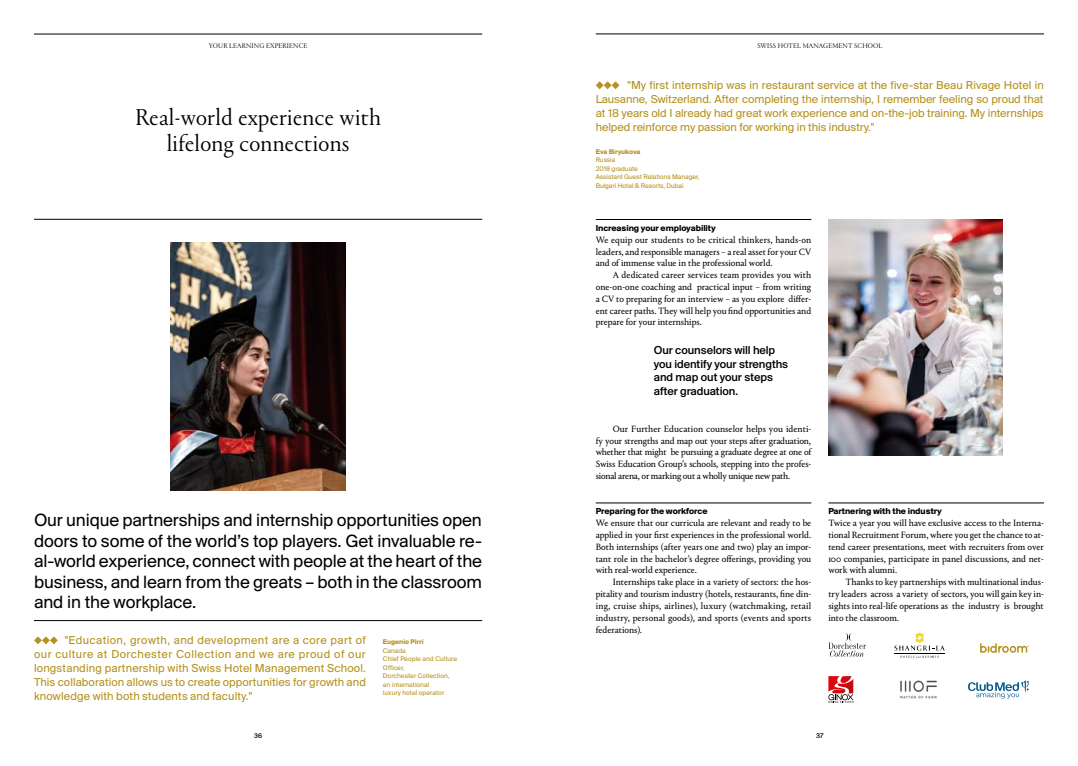
<style>
.page{position:relative;width:1078px;height:766px;background:#fff}
.page>*{position:absolute;margin:0;border:0;box-sizing:border-box;transform-origin:0 0}
.t1{font:300 24px/26px "Portrait";letter-spacing:.01em;color:#000;text-align:center}
.t2{font:18.5px/20.5px "Suisse BP Intl";letter-spacing:-.005em;color:#000;text-align:justify}
.t3{font:12px/14px "Suisse BP Intl";letter-spacing:-.005em;color:#b3901a;text-align:justify}
.t4{font:500 12px/13.5px "Suisse BP Intl";letter-spacing:-.005em;color:#000}
.t5{font:9.5px/11.8px "Portrait Text";letter-spacing:-.005em;color:#000;text-align:justify}
.t6{font:700 9px "Suisse BP Intl";letter-spacing:-.005em;color:#000}
.t7{font:7px/8.5px "Suisse BP Intl";letter-spacing:-.005em;color:#b3901a}
.t8{font:300 7px "Portrait";letter-spacing:.02em;color:#000}
.t9{font:700 7px "Suisse BP Intl";letter-spacing:-.005em;color:#b3901a}
.t10{font:500 7px "Suisse BP Intl";color:#000}
</style>
<div class="page">
<hr style="left:595px;top:34px;width:448px;height:1px;background:#000">
<hr style="left:34px;top:34px;width:448px;height:1px;background:#000">
<hr style="left:595px;top:219px;width:216px;height:1px;background:#000">
<img style="left:171px;top:243px;width:174px;height:247px">
<img style="left:828px;top:219px;width:174px;height:236px">
<hr style="left:595px;top:502px;width:216px;height:1px;background:#000">
<hr style="left:828px;top:502px;width:215px;height:1px;background:#000">
<svg style="left:595px;top:81px;width:24px;height:8px"></svg>
<hr style="left:34px;top:219px;width:448px;height:1px;background:#000">
<svg style="left:34px;top:636px;width:24px;height:8px"></svg>
<hr style="left:34px;top:620px;width:448px;height:1px;background:#000">
<svg style="left:828px;top:633px;width:37px;height:23px"></svg>
<svg style="left:894px;top:632px;width:50px;height:25px"></svg>
<hr style="left:894px;top:653px;width:50px;height:1px;background:#000">
<svg style="left:828px;top:676px;width:25px;height:26px"></svg>
<img style="left:899px;top:680px;width:38px;height:19px">
<svg style="left:980px;top:643px;width:48px;height:9px"></svg>
<svg style="left:968px;top:680px;width:61px;height:18px"></svg>
<p class="t8" style="left:209px;top:41px;width:100px">YOUR LEARNING EXPERIENCE</p>
<p class="t8" style="left:757px;top:41px;width:126px">SWISS HOTEL MANAGEMENT SCHOOL</p>
<h1 class="t1" style="left:135px;top:103px;width:247px">Real-world experience with lifelong connections</h1>
<p class="t2" style="left:34px;top:509px;width:449px">Our unique partnerships and internship opportunities open doors to some of the world’s top players. Get invaluable re&shy;al-world experience, connect with people at the heart of the business, and learn from the greats – both in the classroom and in the workplace.</p>
<p class="t3" style="left:34px;top:633px;width:333px;text-indent:31px">"Education, growth, and development are a core part of our culture at Dorchester Collection and we are proud of our longstanding partnership with Swiss Hotel Management School.<br>This collaboration allows us to create opportunities for growth and knowledge with both students and faculty."</p>
<p class="t9" style="left:383px;top:637px;width:42px">Eugenio Pirri</p>
<p class="t7" style="left:383px;top:646px;width:76px">Canada<br>Chief People and Culture<br>Officer,<br>Dorchester Collection, an international<br>luxury hotel operator</p>
<p class="t3" style="left:595px;top:78px;width:449px;text-indent:32px">"My first internship was in restaurant service at the five-star Beau Rivage Hotel in Lausanne, Switzerland. After completing the internship, I remember feeling so proud that at 18 years old I already had great work experience and on-the-job training. My internships helped reinforce my passion for working in this industry."</p>
<p class="t9" style="left:595px;top:147px;width:46px">Eva Biryukova</p>
<p class="t7" style="left:595px;top:155px;width:105px">Russia<br>2018 graduate<br>Assistant Guest Relations Manager,<br>Bulgari Hotel &amp; Resorts, Dubai</p>
<p class="t6" style="left:595px;top:223px;width:122px">Increasing your employability</p>
<p class="t5" style="left:595px;top:233px;width:217px">We equip our students to be critical thinkers, hands-on leaders, and responsible managers – a real asset for your CV and of immense value in the professional world.</p>
<p class="t5" style="left:595px;top:269px;width:217px;text-indent:17px">A dedicated career services team provides you with one-on-one coaching and practical input – from writing a CV to preparing for an interview – as you explore differ&shy;ent career paths. They will help you find opportunities and prepare for your internships.</p>
<p class="t4" style="left:653px;top:343px;width:136px">Our counselors will help you identify your strengths and map out your steps after graduation.</p>
<p class="t5" style="left:595px;top:422px;width:217px;text-indent:17px">Our Further Education counselor helps you identi&shy;fy your strengths and map out your steps after graduation, whether that might be pursuing a graduate degree at one of Swiss Education Group’s schools, stepping into the profes&shy;sional arena, or marking out a wholly unique new path.</p>
<p class="t6" style="left:595px;top:506px;width:113px">Preparing for the workforce</p>
<p class="t5" style="left:595px;top:516px;width:217px">We ensure that our curricula are relevant and ready to be applied in your first experiences in the professional world.<br>Both internships (after years one and two) play an impor&shy;tant role in the bachelor’s degree offerings, providing you with real-world experience.</p>
<p class="t5" style="left:595px;top:575px;width:217px;text-indent:17px">Internships take place in a variety of sectors: the hos&shy;pitality and tourism industry (hotels, restaurants, fine din&shy;ing, cruise ships, airlines), luxury (watchmaking, retail industry, personal goods), and sports (events and sports federations).</p>
<p class="t6" style="left:828px;top:506px;width:115px">Partnering with the industry</p>
<p class="t5" style="left:828px;top:516px;width:217px">Twice a year you will have exclusive access to the Interna&shy;tional Recruitment Forum, where you get the chance to at&shy;tend career presentations, meet with recruiters from over 100 companies, participate in panel discussions, and net&shy;work with alumni.</p>
<p class="t5" style="left:828px;top:575px;width:217px;text-indent:17px">Thanks to key partnerships with multinational indus&shy;try leaders across a variety of sectors, you will gain key in&shy;sights into real-life operations as the industry is brought into the classroom.</p>
<p class="t10" style="left:254px;top:731px;width:9px">36</p>
<p class="t10" style="left:816px;top:731px;width:9px">37</p>
</div>
